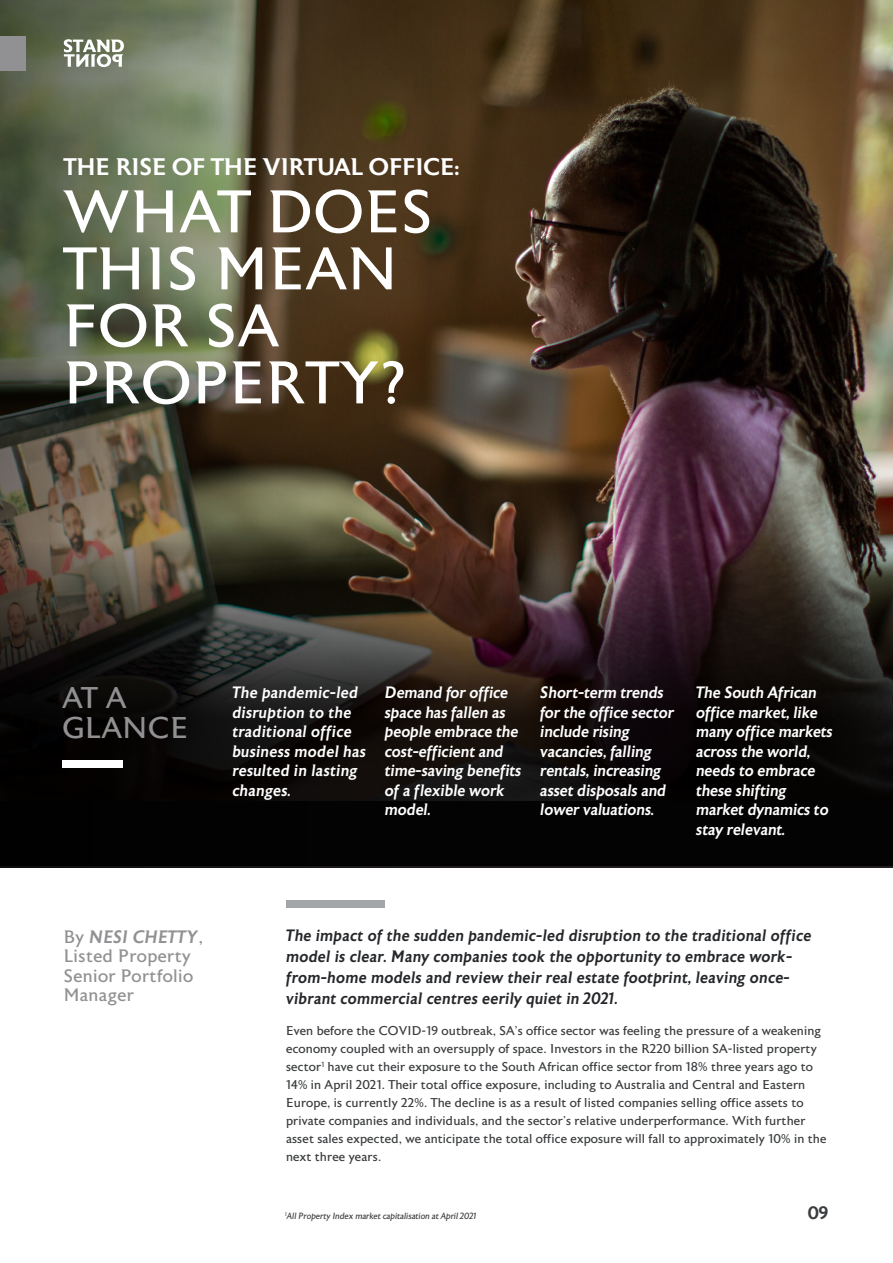
<style>
.page{position:relative;width:893px;height:1263px;background:#fff}
.page>*{position:absolute;margin:0;border:0;box-sizing:border-box;transform-origin:0 0}
.t1{font:60px/57px "Astoria";letter-spacing:.02em;color:#fff}
.t2{font:30px/30px "Astoria";letter-spacing:.02em;color:#919194}
.t3{font:500 24px "Astoria";color:#fff}
.t4{font:18px/19.5px "Astoria";letter-spacing:.02em;color:#919194}
.t5{font:500 18px "Astoria";color:#3a3c3e}
.t6{font:italic 500 16.5px/19.5px "Astoria";color:#fff}
.t7{font:italic 500 16.5px/21px "Astoria";letter-spacing:.02em;color:#242629}
.t8{font:italic 500 16.5px/19.5px "Astoria";letter-spacing:.02em;color:#fff}
.t9{font:12.75px/18px "Astoria";letter-spacing:.01em;color:#3a3c3e}
.t10{font:italic 9px "Astoria";color:#3a3c3e}
.s1{font-weight:500;font-style:italic}
</style>
<div class="page">
<img style="left:465px;top:0;width:428px;height:543px">
<svg style="left:0;top:0;width:465px;height:867px;background:#575139"></svg>
<div style="left:286px;top:900px;width:98px;height:7px;background:#a3a6a8"></div>
<svg style="left:0;top:543px;width:893px;height:323px;background:#1d1715"></svg>
<div style="left:62px;top:760px;width:61px;height:7px;background:#fff"></div>
<svg style="left:64px;top:39px;width:60px;height:28px"></svg>
<div style="left:0;top:36px;width:26px;height:35px;background:#919194"></div>
<h3 class="t3" style="left:64px;top:154px;width:397px">THE RISE OF THE VIRTUAL OFFICE:</h3>
<h1 class="t1" style="left:64px;top:185px;width:370px">WHAT DOES<br>THIS MEAN<br>FOR SA<br>PROPERTY?</h1>
<h2 class="t2" style="left:62px;top:684px;width:127px">AT A<br>GLANCE</h2>
<p class="t8" style="left:232px;top:683px;width:135px">The pandemic-led disruption to the traditional office business model has resulted in lasting changes.</p>
<p class="t6" style="left:385px;top:683px;width:138px">Demand for office space has fallen as people embrace the cost-efficient and time-saving benefits of a flexible work model.</p>
<p class="t6" style="left:540px;top:683px;width:135px">Short-term trends for the office sector include rising vacancies, falling rentals, increasing asset disposals and lower valuations.</p>
<p class="t6" style="left:696px;top:683px;width:138px">The South African office market, like many office markets across the world, needs to embrace these shifting market dynamics to stay relevant.</p>
<h3 class="t4" style="left:64px;top:927px;width:141px">By <span class="s1">NESI CHETTY</span>,<br>Listed Property<br>Senior Portfolio<br>Manager</h3>
<p class="t7" style="left:286px;top:926px;width:527px">The impact of the sudden pandemic-led disruption to the traditional office model is clear. Many companies took the opportunity to embrace work&shy;from-home models and review their real estate footprint, leaving once&shy;vibrant commercial centres eerily quiet in 2021.</p>
<p class="t9" style="left:286px;top:1022px;width:542px">Even before the COVID-19 outbreak, SA’s office sector was feeling the pressure of a weakening economy coupled with an oversupply of space. Investors in the R220 billion SA-listed property sector<sup>1</sup> have cut their exposure to the South African office sector from 18% three years ago to 14% in April 2021. Their total office exposure, including to Australia and Central and Eastern Europe, is currently 22%. The decline is as a result of listed companies selling office assets to private companies and individuals, and the sector’s relative underperformance. With further asset sales expected, we anticipate the total office exposure will fall to approximately 10% in the next three years.</p>
<p class="t10" style="left:285px;top:1211px;width:193px"><sup>1</sup>All Property Index market capitalisation at April 2021</p>
<h3 class="t5" style="left:808px;top:1203px;width:22px">09</h3>
</div>
